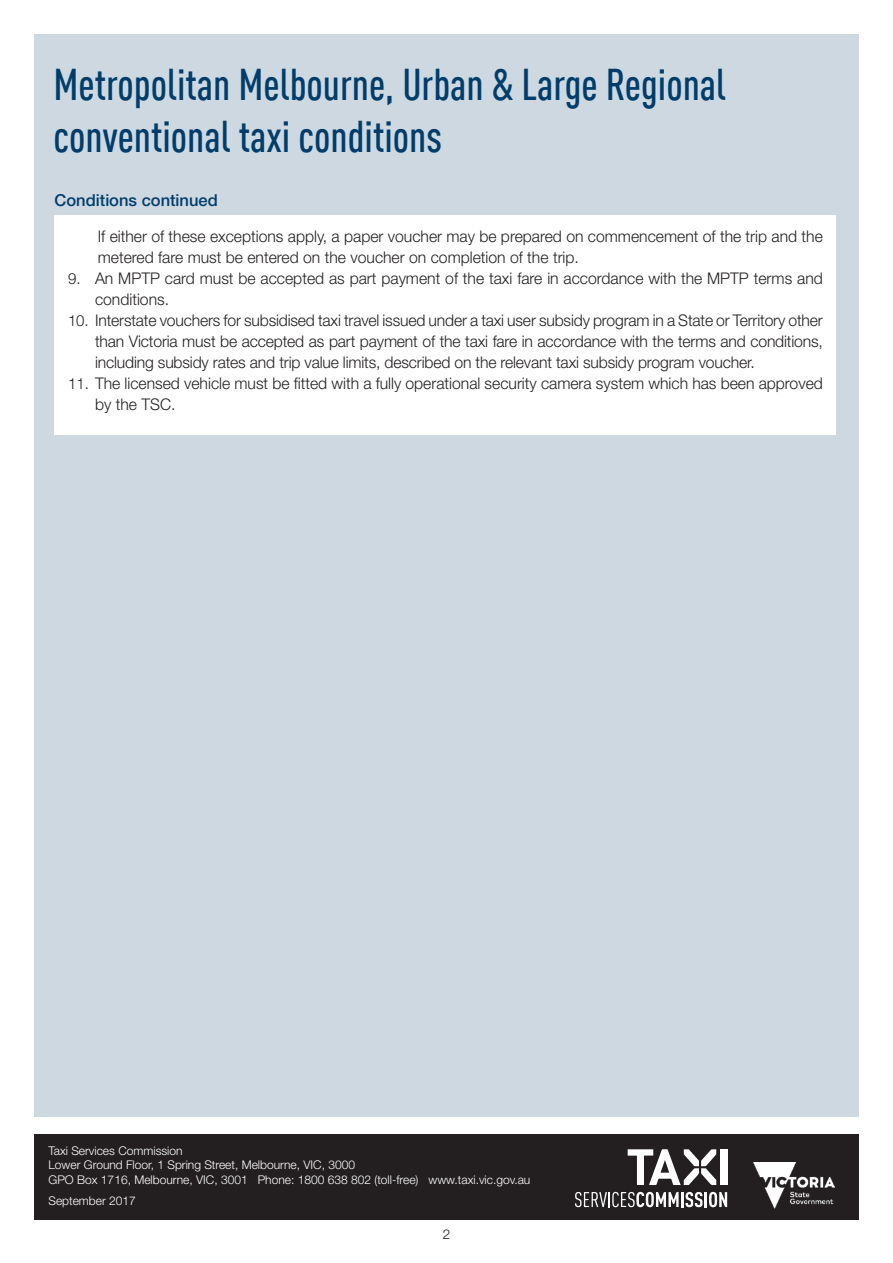
<style>
.page{position:relative;width:893px;height:1263px;background:#fff}
.page>*{position:absolute;margin:0;border:0;box-sizing:border-box;transform-origin:0 0}
.t1{font:500 condensed 43.5px/52.5px "DIN Offc";color:#003d6a}
.t2{font:500 16.5px "Helvetica Neue LT Std";color:#003d6a}
.t3{font:300 16.05px/21px "Helvetica Neue LT Std";color:#231f20}
.t4{font:300 13.5px "Helvetica Neue LT Std";color:#231f20}
.t5{font:300 12px/14.4px "Helvetica Neue LT Std";color:#fff}
.s1{font-size:15.3px}
</style>
<div class="page">
<div style="left:34px;top:1135px;width:825px;height:85px;background:#231f20"></div>
<div style="left:720px;top:1149px;width:7px;height:36px;background:#fff"></div>
<svg style="left:628px;top:1149px;width:88px;height:36px"></svg>
<hr style="left:681px;top:1192px;width:3px;height:15px;background:#fff">
<svg style="left:685px;top:1191px;width:42px;height:16px"></svg>
<svg style="left:575px;top:1191px;width:104px;height:16px"></svg>
<img style="left:753px;top:1162px;width:81px;height:46px">
<div style="left:34px;top:34px;width:825px;height:1083px;background:#cdd8e1"></div>
<div style="left:55px;top:216px;width:781px;height:219px;background:#fff"></div>
<p class="t1" style="left:54px;top:57px;width:674px">Metropolitan Melbourne, Urban &amp; Large Regional conventional taxi conditions</p>
<p class="t2" style="left:55px;top:190px;width:165px">Conditions continued</p>
<p class="t3" style="left:98px;top:225px;width:727px">If either of these exceptions apply, a paper voucher may be prepared on commencement of the trip and the metered fare must be entered on the voucher on completion of the trip.</p>
<p class="t3" style="left:95px;top:267px;width:729px;text-indent:-27px"><span class="s1">9.</span> An MPTP card must be accepted as part payment of the taxi fare in accordance with the MPTP terms and conditions.</p>
<p class="t3" style="left:95px;top:309px;width:729px;text-align:justify;text-indent:-27px"><span class="s1">10.</span> Interstate vouchers for subsidised taxi travel issued under a taxi user subsidy program in a State or Territory other than Victoria must be accepted as part payment of the taxi fare in accordance with the terms and conditions, including subsidy rates and trip value limits, described on the relevant taxi subsidy program voucher.</p>
<p class="t3" style="left:95px;top:372px;width:729px;text-indent:-27px"><span class="s1">11.</span> The licensed vehicle must be fitted with a fully operational security camera system which has been approved by the TSC.</p>
<p class="t5" style="left:49px;top:1143px;width:483px">Taxi Services Commission<br>Lower Ground Floor, 1 Spring Street, Melbourne, VIC, 3000<br>GPO Box 1716, Melbourne, VIC, 3001 Phone: 1800 638 802 (toll-free) www.taxi.vic.gov.au</p>
<p class="t5" style="left:49px;top:1193px;width:89px">September 2017</p>
<p class="t4" style="left:443px;top:1225px;width:9px">2</p>
</div>
